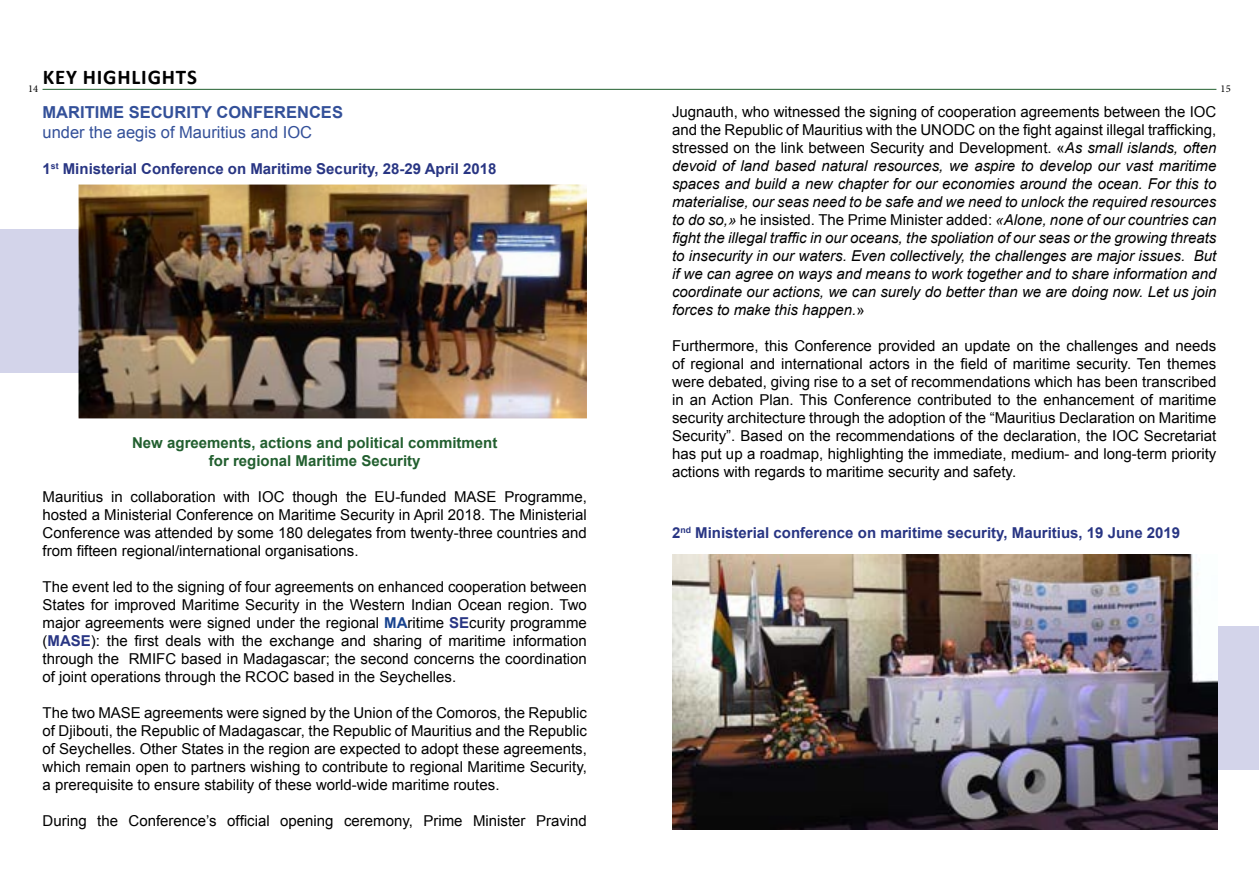
<style>
.page{position:relative;width:1259px;height:893px;background:#fff}
.page>*{position:absolute;margin:0;border:0;box-sizing:border-box;transform-origin:0 0}
.t1{font:700 21px "Calibri";letter-spacing:.04em;color:#000}
.t2{font:16.5px "Arial";color:#335099}
.t3{font:700 16.5px "Arial";color:#335099}
.t4{font:15px/18px "Arial";color:#000;text-align:justify}
.t5{font:italic 15px/18px "Arial";color:#000;text-align:justify}
.t6{font:700 15px "Arial";color:#283583}
.t7{font:700 15px/18px "Arial";color:#225f2f;text-align:center}
.t8{font:10.5px "Minion Pro";color:#000}
.s1{font-weight:700;color:#17428f}
.s2{font-weight:700;color:#283583}
.s3{font-style:normal}
</style>
<div class="page">
<div style="left:0;top:230px;width:388px;height:143px;background:#d3d4ea"></div>
<img style="left:78px;top:185px;width:509px;height:233px">
<div style="left:893px;top:626px;width:366px;height:144px;background:#d3d4ea"></div>
<img style="left:672px;top:554px;width:545px;height:275px">
<hr style="left:43px;top:89px;width:1173px;height:1px;background:#225f2f">
<h1 class="t1" style="left:28px;top:62px;width:170px"><sub>14</sub> KEY HIGHLIGHTS</h1>
<p class="t3" style="left:43px;top:102px;width:302px">MARITIME SECURITY CONFERENCES</p>
<p class="t2" style="left:43px;top:122px;width:271px">under the aegis of Mauritius and IOC</p>
<p class="t6" style="left:43px;top:159px;width:455px">1<sup>st</sup> Ministerial Conference on Maritime Security, 28-29 April 2018</p>
<p class="t7" style="left:132px;top:434px;width:367px">New agreements, actions and political commitment for regional Maritime Security</p>
<p class="t4" style="left:43px;top:488px;width:546px">Mauritius in collaboration with IOC though the EU-funded MASE Programme, hosted a Ministerial Conference on Maritime Security in April 2018. The Ministerial Conference was attended by some 180 delegates from twenty-three countries and from fifteen regional/international organisations.</p>
<p class="t4" style="left:43px;top:578px;width:546px">The event led to the signing of four agreements on enhanced cooperation between States for improved Maritime Security in the Western Indian Ocean region. Two major agreements were signed under the regional <span class="s1">MA</span>ritime <span class="s2">SE</span>curity programme (<span class="s2">MASE</span>): the first deals with the exchange and sharing of maritime information through the RMIFC based in Madagascar; the second concerns the coordination of joint operations through the RCOC based in the Seychelles.</p>
<p class="t4" style="left:43px;top:704px;width:546px">The two MASE agreements were signed by the Union of the Comoros, the Republic of Djibouti, the Republic of Madagascar, the Republic of Mauritius and the Republic of Seychelles. Other States in the region are expected to adopt these agreements, which remain open to partners wishing to contribute to regional Maritime Security, a prerequisite to ensure stability of these world-wide maritime routes.</p>
<p class="t4" style="left:43px;top:812px;width:546px">During the Conference’s official opening ceremony, Prime Minister Pravind</p>
<p class="t8" style="left:1220px;top:82px;width:12px">15</p>
<p class="t5" style="left:672px;top:103px;width:546px"><span class="s3">Jugnauth, who witnessed the signing of cooperation agreements between the IOC and the Republic of Mauritius with the UNODC on the fight against illegal trafficking, stressed on the link between Security and Development. «</span>As small islands, often devoid of land based natural resources, we aspire to develop our vast maritime spaces and build a new chapter for our economies around the ocean. For this to materialise, our seas need to be safe and we need to unlock the required resources to do so,» <span class="s3">he insisted. The Prime Minister added:</span> «Alone, none of our countries can fight the illegal traffic in our oceans, the spoliation of our seas or the growing threats to insecurity in our waters. Even collectively, the challenges are major issues. But if we can agree on ways and means to work together and to share information and coordinate our actions, we can surely do better than we are doing now. Let us join forces to make this happen.<span class="s3">»</span></p>
<p class="t4" style="left:672px;top:337px;width:546px">Furthermore, this Conference provided an update on the challenges and needs of regional and international actors in the field of maritime security. Ten themes were debated, giving rise to a set of recommendations which has been transcribed in an Action Plan. This Conference contributed to the enhancement of maritime security architecture through the adoption of the “Mauritius Declaration on Maritime Security”. Based on the recommendations of the declaration, the IOC Secretariat has put up a roadmap, highlighting the immediate, medium- and long-term priority actions with regards to maritime security and safety.</p>
<p class="t6" style="left:672px;top:523px;width:510px">2<sup>nd</sup> Ministerial conference on maritime security, Mauritius, 19 June 2019</p>
</div>
